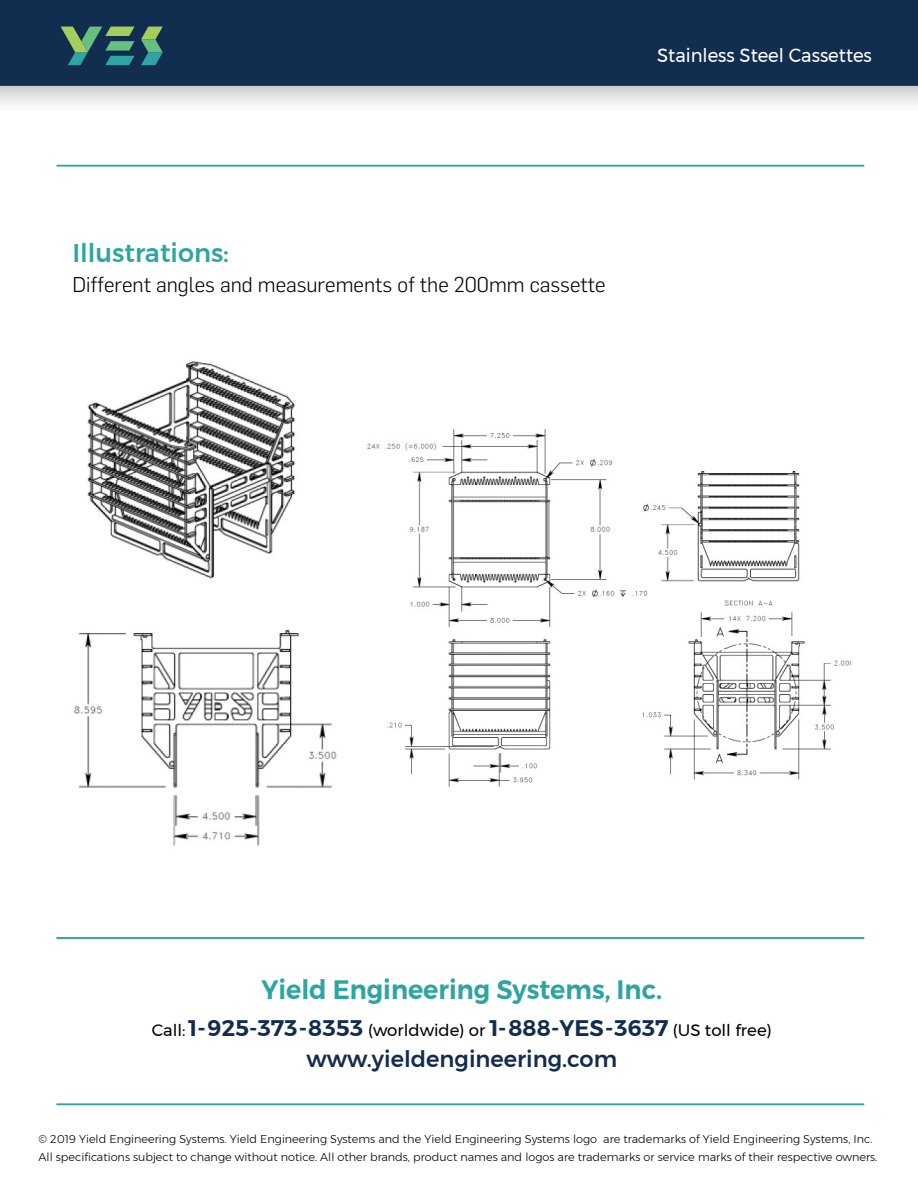
<style>
.page{position:relative;width:918px;height:1188px;background:#fff}
.page>*{position:absolute;margin:0;border:0;box-sizing:border-box;transform-origin:0 0}
.t1{font:600 26.55px "Montserrat";color:#2ea5a2;scale:.96 1}
.t2{font:500 25.5px "Montserrat";color:#2ea5a2}
.t3{font:500 22.5px "Montserrat";color:#122c50}
.t4{font:300 21px "Flama";color:#000}
.t5{font:19.05px "Montserrat";color:#fff;scale:.94 1}
.t6{font:16.5px "Montserrat";color:#000}
.t7{font:300 11.25px/18px "Montserrat";color:#000}
.s1{font-weight:600;font-size:22.5px;color:#122c50}
</style>
<div class="page">
<img style="left:0;top:0;width:918px;height:1106px">
<img style="left:61px;top:345px;width:803px;height:514px">
<hr style="left:56px;top:165px;width:808px;height:2px;background:#2ea5a2">
<svg style="left:141px;top:27px;width:22px;height:38px"></svg>
<svg style="left:61px;top:27px;width:74px;height:38px;background:#3e7464"></svg>
<hr style="left:56px;top:937px;width:808px;height:2px;background:#2ea5a2">
<hr style="left:56px;top:1103px;width:808px;height:2px;background:#2ea5a2">
<h3 class="t5" style="left:657px;top:40px;width:230px">Stainless Steel Cassettes</h3>
<h2 class="t2" style="left:72px;top:233px;width:158px">Illustrations:</h2>
<h3 class="t4" style="left:72px;top:271px;width:535px">Different angles and measurements of the 200mm cassette</h3>
<h1 class="t1" style="left:261px;top:968px;width:419px">Yield Engineering Systems, Inc.</h1>
<h3 class="t6" style="left:152px;top:1017px;width:621px">Call: <span class="s1">1-925-373-8353</span> (worldwide) or <span class="s1">1-888-YES-3637</span> (US toll free)</h3>
<h3 class="t3" style="left:306px;top:1042px;width:312px">www.yieldengineering.com</h3>
<p class="t7" style="left:39px;top:1130px;width:840px">© 2019 Yield Engineering Systems. Yield Engineering Systems and the Yield Engineering Systems logo are trademarks of Yield Engineering Systems, Inc.<br>All specifications subject to change without notice. All other brands, product names and logos are trademarks or service marks of their respective owners.</p>
</div>
